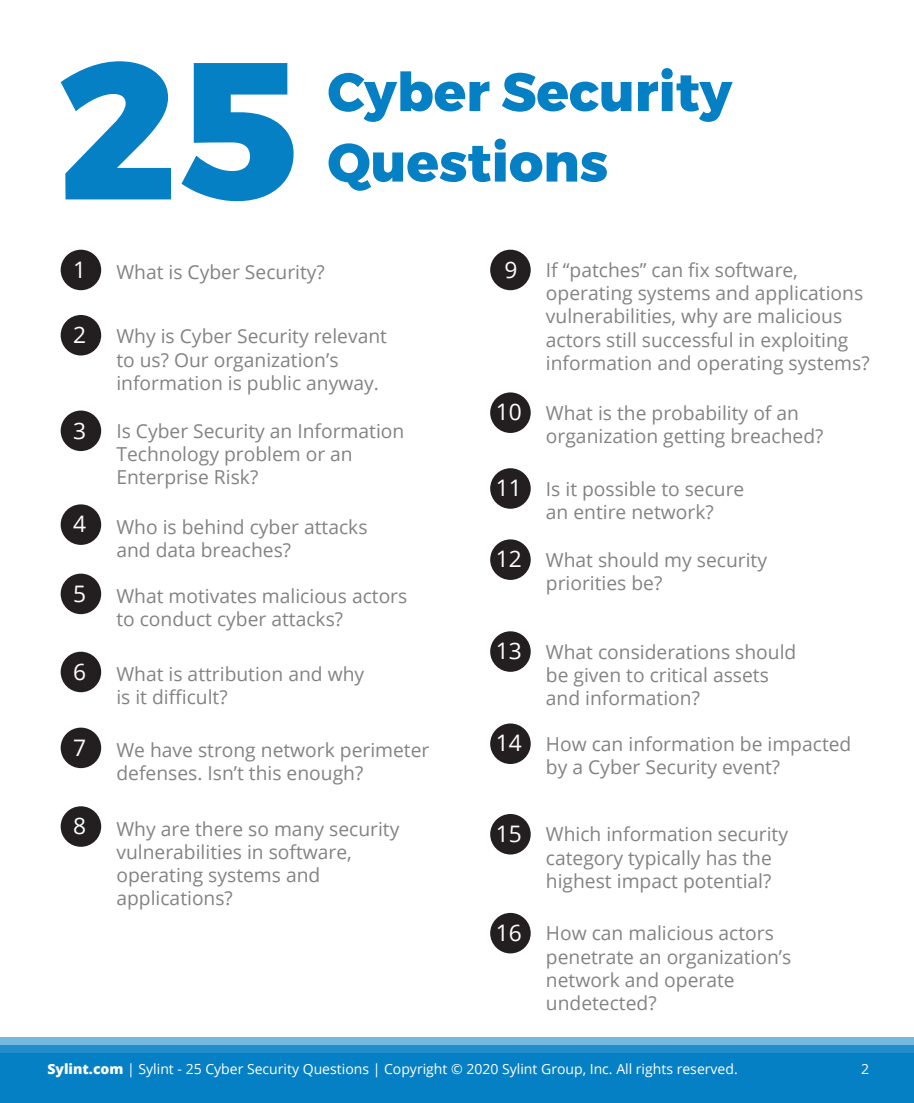
<style>
.page{position:relative;width:914px;height:1103px;background:#fff}
.page>*{position:absolute;margin:0;border:0;box-sizing:border-box;transform-origin:0 0}
.t1{font:22.75px "Open Sans";color:#fff}
.t2{font:19.25px/23.1px "Open Sans";color:#838383}
.t3{font:14px "Open Sans";color:#fff}
.s1{font-weight:800}
</style>
<div class="page">
<svg style="left:61px;top:61px;width:110px;height:138px"></svg>
<svg style="left:181px;top:63px;width:112px;height:138px"></svg>
<svg style="left:328px;top:71px;width:161px;height:51px"></svg>
<svg style="left:502px;top:73px;width:129px;height:39px"></svg>
<svg style="left:638px;top:68px;width:94px;height:54px"></svg>
<svg style="left:328px;top:139px;width:279px;height:52px"></svg>
<div style="left:61px;top:250px;width:40px;height:40px;background:#231f20;border-radius:50%"></div>
<div style="left:61px;top:315px;width:40px;height:40px;background:#231f20;border-radius:50%"></div>
<div style="left:61px;top:410px;width:40px;height:41px;background:#231f20;border-radius:50%"></div>
<div style="left:61px;top:504px;width:40px;height:41px;background:#231f20;border-radius:50%"></div>
<div style="left:61px;top:573px;width:40px;height:41px;background:#231f20;border-radius:50%"></div>
<div style="left:61px;top:651px;width:40px;height:41px;background:#231f20;border-radius:50%"></div>
<div style="left:61px;top:727px;width:40px;height:41px;background:#231f20;border-radius:50%"></div>
<div style="left:61px;top:806px;width:40px;height:40px;background:#231f20;border-radius:50%"></div>
<div style="left:490px;top:250px;width:40px;height:40px;background:#231f20;border-radius:50%"></div>
<div style="left:490px;top:392px;width:40px;height:41px;background:#231f20;border-radius:50%"></div>
<div style="left:490px;top:468px;width:40px;height:41px;background:#231f20;border-radius:50%"></div>
<div style="left:490px;top:539px;width:40px;height:41px;background:#231f20;border-radius:50%"></div>
<div style="left:490px;top:631px;width:40px;height:41px;background:#231f20;border-radius:50%"></div>
<div style="left:490px;top:723px;width:40px;height:41px;background:#231f20;border-radius:50%"></div>
<div style="left:490px;top:814px;width:40px;height:40px;background:#231f20;border-radius:50%"></div>
<div style="left:490px;top:912px;width:40px;height:41px;background:#231f20;border-radius:50%"></div>
<svg style="left:0;top:1037px;width:914px;height:65px;background:#1788c7"></svg>
<p class="t1" style="left:73px;top:254px;width:15px">1</p>
<p class="t2" style="left:116px;top:260px;width:210px">What is Cyber Security?</p>
<p class="t1" style="left:73px;top:319px;width:15px">2</p>
<p class="t2" style="left:116px;top:324px;width:272px">Why is Cyber Security relevant to us? Our organization’s information is public anyway.</p>
<p class="t1" style="left:73px;top:414px;width:15px">3</p>
<p class="t2" style="left:116px;top:419px;width:289px">Is Cyber Security an Information<br>Technology problem or an<br>Enterprise Risk?</p>
<p class="t1" style="left:73px;top:508px;width:15px">4</p>
<p class="t2" style="left:116px;top:514px;width:253px">Who is behind cyber attacks and data breaches?</p>
<p class="t1" style="left:73px;top:577px;width:15px">5</p>
<p class="t2" style="left:116px;top:584px;width:292px">What motivates malicious actors to conduct cyber attacks?</p>
<p class="t1" style="left:73px;top:656px;width:15px">6</p>
<p class="t2" style="left:116px;top:662px;width:249px">What is attribution and why is it difficult?</p>
<p class="t1" style="left:73px;top:731px;width:15px">7</p>
<p class="t2" style="left:116px;top:737px;width:314px">We have strong network perimeter defenses. Isn’t this enough?</p>
<p class="t1" style="left:73px;top:810px;width:15px">8</p>
<p class="t2" style="left:116px;top:816px;width:284px">Why are there so many security vulnerabilities in software, operating systems and applications?</p>
<p class="t1" style="left:504px;top:254px;width:15px">9</p>
<p class="t2" style="left:546px;top:258px;width:325px">If “patches” can fix software, operating systems and applications vulnerabilities, why are malicious actors still successful in exploiting information and operating systems?</p>
<p class="t1" style="left:495px;top:396px;width:28px">10</p>
<p class="t2" style="left:546px;top:401px;width:279px">What is the probability of an organization getting breached?</p>
<p class="t1" style="left:495px;top:472px;width:28px">11</p>
<p class="t2" style="left:546px;top:476px;width:200px">Is it possible to secure an entire network?</p>
<p class="t1" style="left:495px;top:543px;width:28px">12</p>
<p class="t2" style="left:546px;top:548px;width:223px">What should my security priorities be?</p>
<p class="t1" style="left:495px;top:635px;width:28px">13</p>
<p class="t2" style="left:546px;top:639px;width:252px">What considerations should be given to critical assets and information?</p>
<p class="t1" style="left:495px;top:727px;width:28px">14</p>
<p class="t2" style="left:546px;top:732px;width:307px">How can information be impacted by a Cyber Security event?</p>
<p class="t1" style="left:495px;top:818px;width:28px">15</p>
<p class="t2" style="left:546px;top:822px;width:244px">Which information security category typically has the highest impact potential?</p>
<p class="t1" style="left:495px;top:917px;width:28px">16</p>
<p class="t2" style="left:546px;top:921px;width:247px">How can malicious actors penetrate an organization’s network and operate undetected?</p>
<p class="t3" style="left:47px;top:1059px;width:691px"><span class="s1">Sylint.com</span> | Sylint - 25 Cyber Security Questions | Copyright © 2020 Sylint Group, Inc. All rights reserved.</p>
<p class="t3" style="left:861px;top:1059px;width:10px">2</p>
</div>
